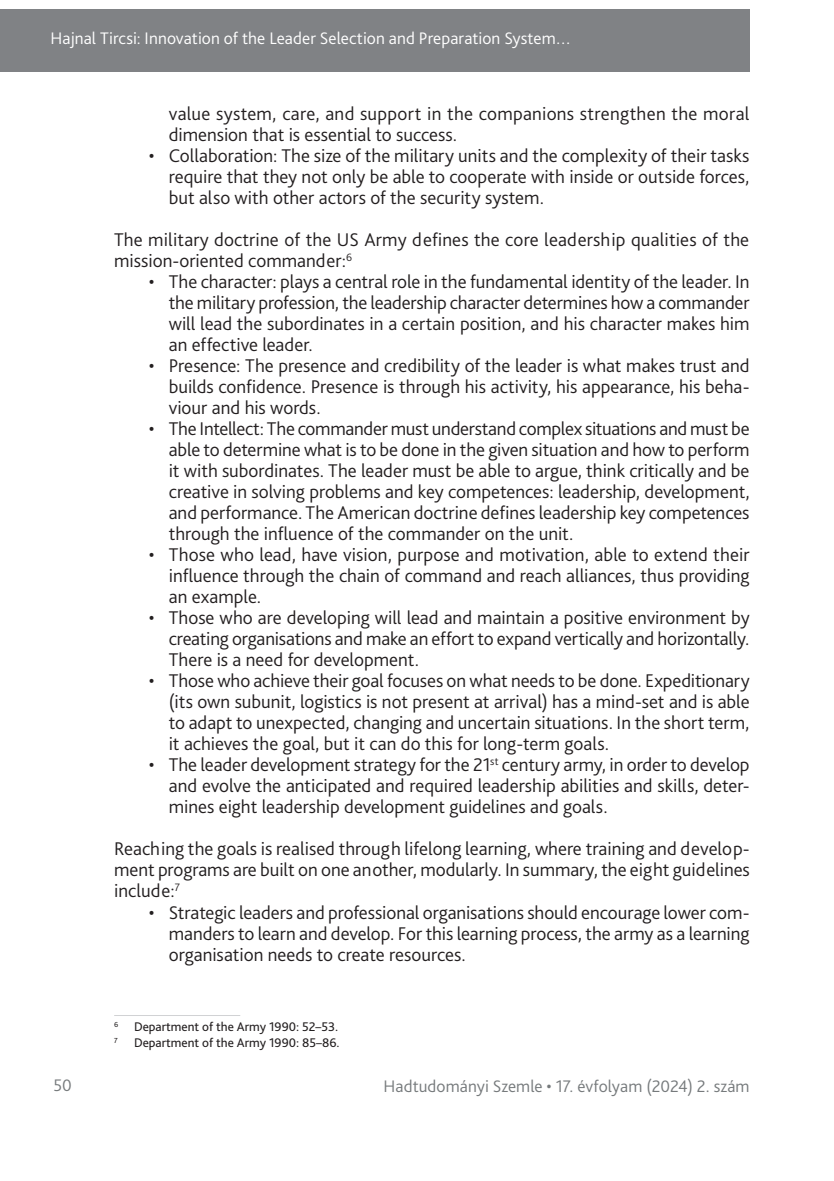
<style>
.page{position:relative;width:834px;height:1181px;background:#fff}
.page>*{position:absolute;margin:0;border:0;box-sizing:border-box;transform-origin:0 0}
._2__Body_1st__3mm{font:300 19.25px/21px "Bliss Pro";color:#231f20;text-align:justify}
.t1{font:300 17.5px "Bliss Pro";letter-spacing:.005em;color:#fff}
.t2{font:300 17.5px "Bliss Pro";letter-spacing:.005em;color:#767a7c}
.Lábjegyzet{font:13.12px "Bliss Pro";color:#231f20}
</style>
<div class="page">
<div style="left:0;top:9px;width:749px;height:63px;background:#808285"></div>
<hr style="left:114px;top:1015px;width:126px;height:1px;background:#d1d2d4">
<p class="t1" style="left:51px;top:27px;width:522px">Hajnal Tircsi: Innovation of the Leader Selection and Preparation System…</p>
<p class="_2__Body_1st__3mm" style="left:169px;top:103px;width:582px">value system, care, and support in the companions strengthen the moral dimension that is essential to success.</p>
<p class="_2__Body_1st__3mm" style="left:169px;top:145px;width:582px;text-indent:-20px">• Collaboration: The size of the military units and the complexity of their tasks require that they not only be able to cooperate with inside or outside forces, but also with other actors of the security system.</p>
<p class="_2__Body_1st__3mm" style="left:114px;top:229px;width:636px">The military doctrine of the US Army defines the core leadership qualities of the mission-oriented commander:<sup>6</sup></p>
<p class="_2__Body_1st__3mm" style="left:169px;top:271px;width:582px;text-indent:-20px">• The character: plays a central role in the fundamental identity of the leader. In the military profession, the leadership character determines how a commander will lead the subordinates in a certain position, and his character makes him an effective leader.</p>
<p class="_2__Body_1st__3mm" style="left:169px;top:355px;width:582px;text-indent:-20px">• Presence: The presence and credibility of the leader is what makes trust and builds confidence. Presence is through his activity, his appearance, his beha&shy;viour and his words.</p>
<p class="_2__Body_1st__3mm" style="left:169px;top:418px;width:582px;text-indent:-20px">• The Intellect: The commander must understand complex situations and must be able to determine what is to be done in the given situation and how to perform it with subordinates. The leader must be able to argue, think critically and be creative in solving problems and key competences: leadership, development, and performance. The American doctrine defines leadership key competences through the influence of the commander on the unit.</p>
<p class="_2__Body_1st__3mm" style="left:169px;top:544px;width:582px;text-indent:-20px">• Those who lead, have vision, purpose and motivation, able to extend their influence through the chain of command and reach alliances, thus providing an example.</p>
<p class="_2__Body_1st__3mm" style="left:169px;top:607px;width:582px;text-indent:-20px">• Those who are developing will lead and maintain a positive environment by creating organisations and make an effort to expand vertically and horizontally.<br>There is a need for development.</p>
<p class="_2__Body_1st__3mm" style="left:169px;top:670px;width:582px;text-indent:-20px">• Those who achieve their goal focuses on what needs to be done. Expeditionary (its own subunit, logistics is not present at arrival) has a mind-set and is able to adapt to unexpected, changing and uncertain situations. In the short term, it achieves the goal, but it can do this for long-term goals.</p>
<p class="_2__Body_1st__3mm" style="left:169px;top:754px;width:582px;text-indent:-20px">• The leader development strategy for the 21<sup>st</sup> century army, in order to develop and evolve the anticipated and required leadership abilities and skills, deter&shy;mines eight leadership development guidelines and goals.</p>
<p class="_2__Body_1st__3mm" style="left:114px;top:838px;width:637px">Reaching the goals is realised through lifelong learning, where training and develop&shy;ment programs are built on one another, modularly. In summary, the eight guidelines include:<sup>7</sup></p>
<p class="_2__Body_1st__3mm" style="left:169px;top:901px;width:582px;text-indent:-20px">• Strategic leaders and professional organisations should encourage lower com&shy;manders to learn and develop. For this learning process, the army as a learning organisation needs to create resources.</p>
<p class="Lábjegyzet" style="left:114px;top:1018px;width:226px"><sup>6</sup> Department of the Army 1990: 52–53.</p>
<p class="Lábjegyzet" style="left:114px;top:1034px;width:227px"><sup>7</sup> Department of the Army 1990: 85–86.</p>
<p class="t2" style="left:53px;top:1074px;width:20px">50</p>
<p class="t2" style="left:383px;top:1075px;width:367px">Hadtudományi Szemle • 17. évfolyam (2024) 2. szám</p>
</div>
